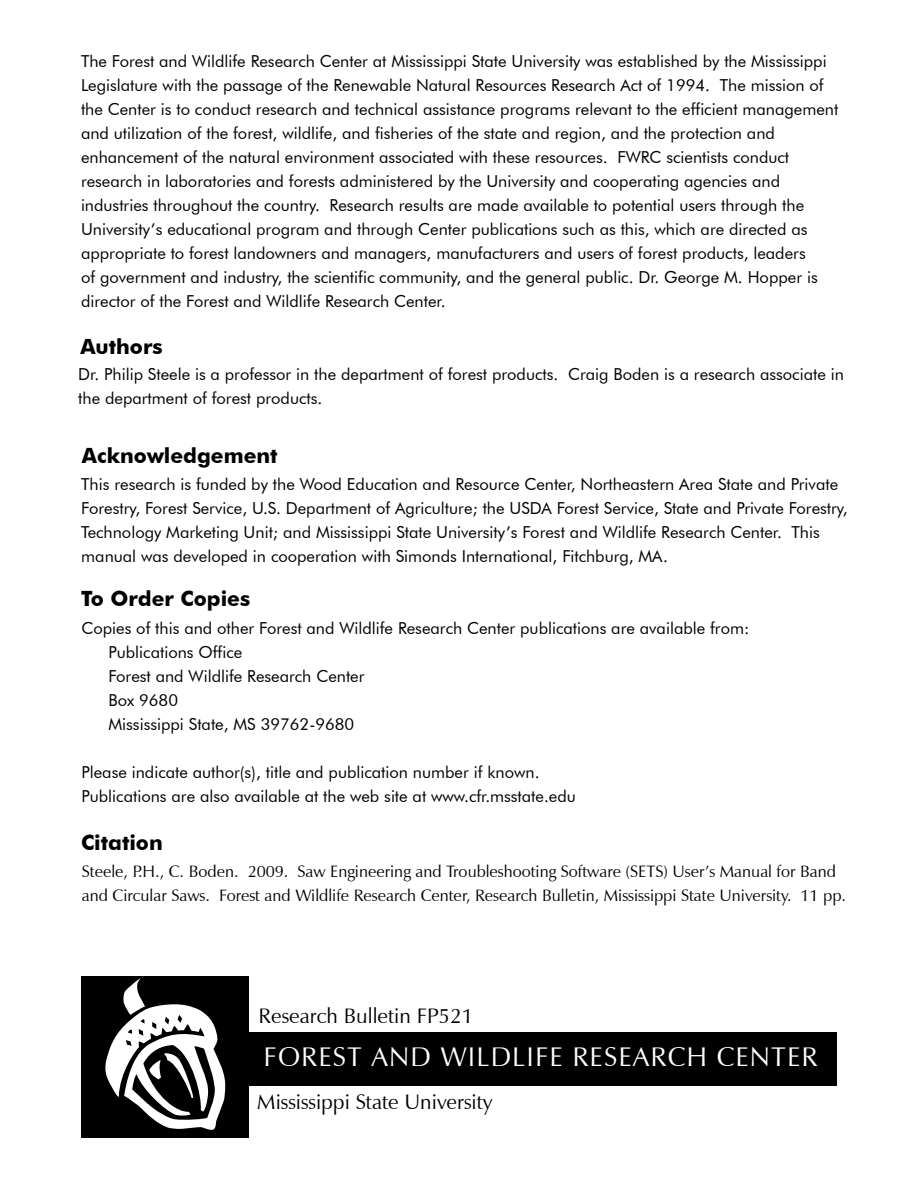
<style>
.page{position:relative;width:918px;height:1188px;background:#fff}
.page>*{position:absolute;margin:0;border:0;box-sizing:border-box;transform-origin:0 0}
.t1{font:27px "Zapf Humanist 601 BT";letter-spacing:.04em;color:#fff}
.t2{font:21px "Zapf Humanist 601 BT";color:#000}
.t3{font:700 21px "Futura BT";color:#000}
.t4{font:16.5px/24px "Futura BT";color:#000}
.t5{font:16.5px/24px "Zapf Humanist 601 BT";color:#000}
</style>
<div class="page">
<div style="left:81px;top:1032px;width:756px;height:54px;background:#000"></div>
<div style="left:81px;top:976px;width:168px;height:162px;background:#000"></div>
<svg style="left:105px;top:978px;width:121px;height:152px"></svg>
<p class="t4" style="left:81px;top:49px;width:759px">The Forest and Wildlife Research Center at Mississippi State University was established by the Mississippi Legislature with the passage of the Renewable Natural Resources Research Act of 1994. The mission of the Center is to conduct research and technical assistance programs relevant to the efficient management and utilization of the forest, wildlife, and fisheries of the state and region, and the protection and enhancement of the natural environment associated with these resources. FWRC scientists conduct research in laboratories and forests administered by the University and cooperating agencies and industries throughout the country. Research results are made available to potential users through the University’s educational program and through Center publications such as this, which are directed as appropriate to forest landowners and managers, manufacturers and users of forest products, leaders<br>of government and industry, the scientific community, and the general public. Dr. George M. Hopper is director of the Forest and Wildlife Research Center.</p>
<p class="t3" style="left:80px;top:333px;width:84px">Authors</p>
<p class="t4" style="left:78px;top:362px;width:767px">Dr. Philip Steele is a professor in the department of forest products. Craig Boden is a research associate in the department of forest products.</p>
<p class="t3" style="left:82px;top:443px;width:197px">Acknowledgement</p>
<p class="t4" style="left:81px;top:472px;width:768px">This research is funded by the Wood Education and Resource Center, Northeastern Area State and Private Forestry, Forest Service, U.S. Department of Agriculture; the USDA Forest Service, State and Private Forestry, Technology Marketing Unit; and Mississippi State University’s Forest and Wildlife Research Center. This manual was developed in cooperation with Simonds International, Fitchburg, MA.</p>
<p class="t3" style="left:81px;top:586px;width:171px">To Order Copies</p>
<p class="t4" style="left:108px;top:616px;width:642px;text-indent:-27px">Copies of this and other Forest and Wildlife Research Center publications are available from:<br>Publications Office<br>Forest and Wildlife Research Center<br>Box 9680<br>Mississippi State, MS 39762-9680</p>
<p class="t4" style="left:81px;top:760px;width:496px">Please indicate author(s), title and publication number if known.<br>Publications are also available at the web site at www.cfr.msstate.edu</p>
<p class="t3" style="left:81px;top:830px;width:83px">Citation</p>
<p class="t5" style="left:82px;top:859px;width:766px">Steele, P.H ., C. Boden. 2009. Saw Engineering and Troubleshooting Software (SETS) User’s Manual for Band and Circular Saws. Forest and Wildlife Research Center, Research Bulletin, Mississippi State University. 11 pp.</p>
<p class="t2" style="left:259px;top:1003px;width:216px">Research Bulletin FP521</p>
<h1 class="t1" style="left:264px;top:1040px;width:548px">Forest and Wildlife Research Center</h1>
<p class="t2" style="left:257px;top:1089px;width:237px">Mississippi State University</p>
</div>
